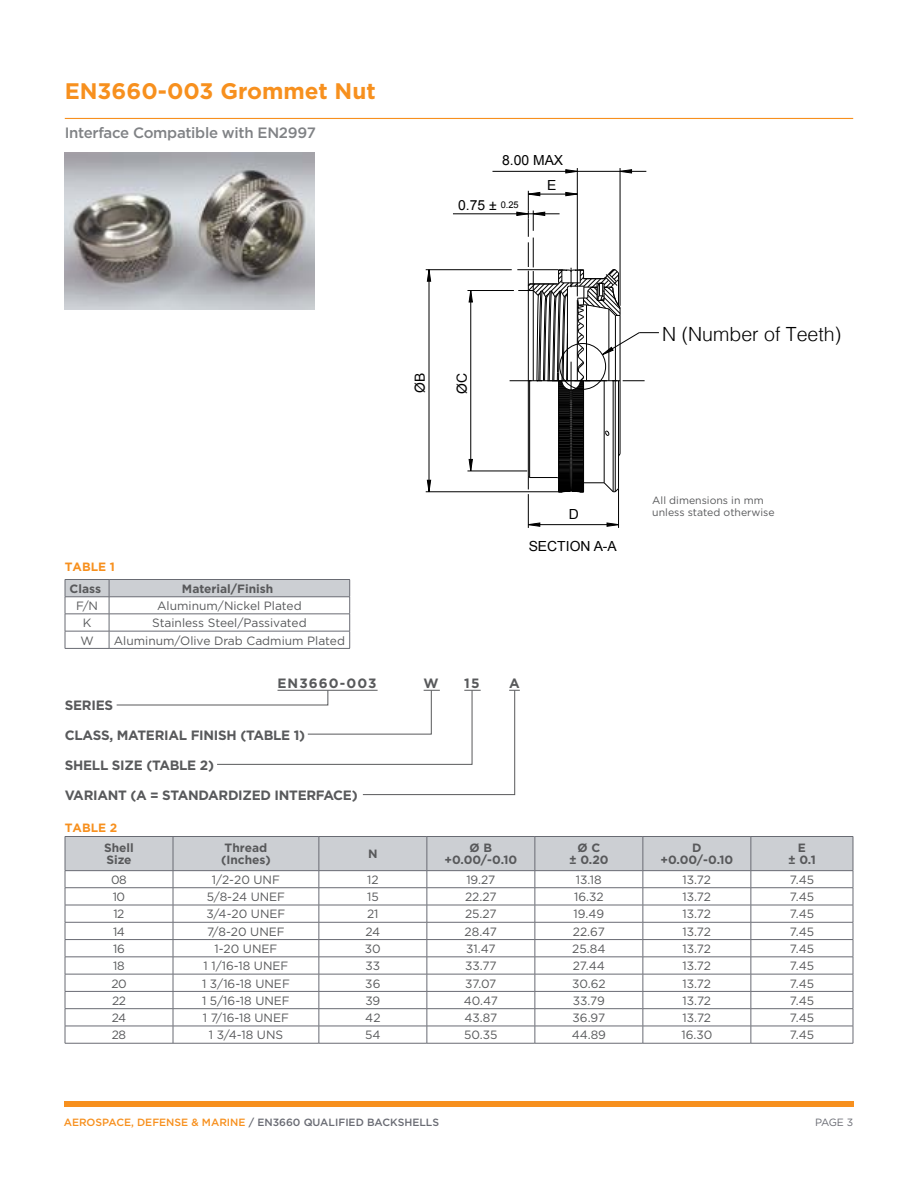
<style>
.page{position:relative;width:918px;height:1188px;background:#fff}
.page>*{position:absolute;margin:0;border:0;box-sizing:border-box;transform-origin:0 0}
.t1{font:700 22.5px "Gotham";color:#f7901e}
.t2{font:300 19.5px "Helvetica";color:#000}
.t3{font:500 15px "Gotham";letter-spacing:-.02em;color:#808285}
.t4{font:13.95px "Arial";color:#000}
.t5{font:700 13.5px "Gotham";letter-spacing:-.02em;color:#58595b}
.t6{font:700 13.5px "Gotham";letter-spacing:.08em;color:#58595b}
.t7{font:12px "Gotham";color:#58595b}
.t8{font:700 12px/12px "Gotham";color:#58595b;text-align:center}
.t9{font:700 12px "Gotham";color:#f7901e}
.t10{font:500 10.5px "Gotham";color:#696b73}
.t11{font:10.5px/12px "Gotham";color:#58595b}
.t12{font:10.5px "Gotham";color:#696b73}
.s1{color:#f7901e}
</style>
<div class="page">
<img style="left:65px;top:153px;width:249px;height:156px">
<div style="left:65px;top:1101px;width:789px;height:6px;background:#f7901e"></div>
<hr style="left:65px;top:118px;width:788px;height:1px;background:#f7901e">
<svg style="left:606px;top:522px;width:12px;height:5px"></svg>
<svg style="left:529px;top:522px;width:12px;height:5px"></svg>
<svg style="left:468px;top:291px;width:5px;height:12px"></svg>
<svg style="left:468px;top:459px;width:5px;height:12px"></svg>
<svg style="left:427px;top:270px;width:4px;height:12px"></svg>
<svg style="left:427px;top:480px;width:4px;height:13px"></svg>
<svg style="left:619px;top:169px;width:13px;height:5px"></svg>
<svg style="left:565px;top:169px;width:12px;height:5px"></svg>
<hr style="left:429px;top:270px;width:1px;height:222px;background:#000">
<hr style="left:528px;top:524px;width:91px;height:1px;background:#000">
<hr style="left:470px;top:291px;width:1px;height:180px;background:#000">
<hr style="left:426px;top:491px;width:133px;height:1px;background:#000">
<hr style="left:467px;top:471px;width:60px;height:1px;background:#000">
<hr style="left:528px;top:494px;width:1px;height:34px;background:#000">
<hr style="left:577px;top:168px;width:1px;height:128px;background:#000">
<hr style="left:618px;top:488px;width:1px;height:40px;background:#000">
<hr style="left:620px;top:168px;width:1px;height:138px;background:#000">
<hr style="left:467px;top:290px;width:47px;height:1px;background:#000">
<hr style="left:426px;top:269px;width:86px;height:1px;background:#000">
<hr style="left:453px;top:213px;width:107px;height:1px;background:#000">
<hr style="left:492px;top:171px;width:154px;height:1px;background:#000">
<svg style="left:510px;top:191px;width:149px;height:302px"></svg>
<hr style="left:65px;top:836px;width:108px;height:1px;background:#696b73">
<hr style="left:173px;top:836px;width:146px;height:1px;background:#696b73">
<hr style="left:319px;top:836px;width:108px;height:1px;background:#696b73">
<hr style="left:427px;top:836px;width:108px;height:1px;background:#696b73">
<hr style="left:535px;top:836px;width:108px;height:1px;background:#696b73">
<hr style="left:643px;top:836px;width:108px;height:1px;background:#696b73">
<hr style="left:751px;top:836px;width:102px;height:1px;background:#696b73">
<hr style="left:65px;top:1043px;width:108px;height:1px;background:#696b73">
<hr style="left:173px;top:1043px;width:146px;height:1px;background:#696b73">
<hr style="left:319px;top:1043px;width:108px;height:1px;background:#696b73">
<hr style="left:427px;top:1043px;width:108px;height:1px;background:#696b73">
<hr style="left:535px;top:1043px;width:108px;height:1px;background:#696b73">
<hr style="left:643px;top:1043px;width:108px;height:1px;background:#696b73">
<hr style="left:751px;top:1043px;width:102px;height:1px;background:#696b73">
<svg style="left:65px;top:837px;width:789px;height:206px"></svg>
<hr style="left:65px;top:887px;width:108px;height:1px;background:#696b73">
<hr style="left:65px;top:922px;width:108px;height:1px;background:#696b73">
<hr style="left:65px;top:974px;width:108px;height:1px;background:#696b73">
<hr style="left:65px;top:579px;width:44px;height:1px;background:#696b73">
<hr style="left:109px;top:579px;width:241px;height:1px;background:#696b73">
<hr style="left:109px;top:648px;width:241px;height:1px;background:#696b73">
<svg style="left:65px;top:580px;width:285px;height:68px"></svg>
<hr style="left:65px;top:614px;width:44px;height:1px;background:#696b73">
<hr style="left:65px;top:648px;width:44px;height:1px;background:#696b73">
<svg style="left:116px;top:690px;width:404px;height:106px"></svg>
<h1 class="t1" style="left:65px;top:76px;width:312px">EN3660-003 Grommet Nut</h1>
<p class="t3" style="left:65px;top:123px;width:253px">Interface Compatible with EN2997</p>
<p class="t4" style="left:502px;top:151px;width:63px">8.00 MAX</p>
<p class="t4" style="left:458px;top:196px;width:62px">0.75 ± <sup>0.25</sup></p>
<p class="t4" style="left:547px;top:176px;width:11px">E</p>
<p class="t4" style="left:411px;top:393px;width:22px;rotate:-90deg">ØB</p>
<p class="t4" style="left:453px;top:394px;width:22px;rotate:-90deg">ØC</p>
<h2 class="t2" style="left:662px;top:317px;width:181px">N (Number of Teeth)</h2>
<p class="t9" style="left:65px;top:559px;width:52px">TABLE 1</p>
<p class="t8" style="left:70px;top:583px;width:33px">Class</p>
<p class="t8" style="left:182px;top:583px;width:93px">Material/Finish</p>
<p class="t7" style="left:76px;top:598px;width:23px">F/N</p>
<p class="t7" style="left:157px;top:598px;width:146px">Aluminum/Nickel Plated</p>
<p class="t7" style="left:83px;top:615px;width:10px">K</p>
<p class="t7" style="left:152px;top:615px;width:156px">Stainless Steel/Passivated</p>
<p class="t7" style="left:80px;top:633px;width:15px">W</p>
<p class="t7" style="left:114px;top:633px;width:233px">Aluminum/Olive Drab Cadmium Plated</p>
<p class="t4" style="left:569px;top:505px;width:12px">D</p>
<p class="t4" style="left:529px;top:537px;width:90px">SECTION A-A</p>
<p class="t6" style="left:278px;top:674px;width:101px">EN3660-003</p>
<p class="t5" style="left:424px;top:674px;width:17px">W</p>
<p class="t5" style="left:464px;top:674px;width:17px">15</p>
<p class="t5" style="left:509px;top:674px;width:12px">A</p>
<p class="t5" style="left:65px;top:696px;width:50px">SERIES</p>
<p class="t5" style="left:65px;top:726px;width:242px">CLASS, MATERIAL FINISH (TABLE 1)</p>
<p class="t5" style="left:65px;top:756px;width:151px">SHELL SIZE (TABLE 2)</p>
<p class="t5" style="left:65px;top:786px;width:294px">VARIANT (A = STANDARDIZED INTERFACE)</p>
<p class="t9" style="left:65px;top:819px;width:54px">TABLE 2</p>
<p class="t11" style="left:652px;top:494px;width:124px">All dimensions in mm unless stated otherwise</p>
<p class="t8" style="left:104px;top:842px;width:31px;text-align:left">Shell<br>Size</p>
<p class="t8" style="left:221px;top:842px;width:51px;text-align:left">Thread (Inches)</p>
<p class="t8" style="left:368px;top:848px;width:11px">N</p>
<p class="t8" style="left:444px;top:842px;width:74px">Ø B +0.00/-0.10</p>
<p class="t8" style="left:569px;top:842px;width:41px">Ø C<br>± 0.20</p>
<p class="t8" style="left:660px;top:842px;width:74px">D +0.00/-0.10</p>
<p class="t8" style="left:788px;top:842px;width:29px">E<br>± 0.1</p>
<p class="t7" style="left:111px;top:872px;width:17px">08</p>
<p class="t7" style="left:212px;top:872px;width:70px">1/2-20 UNF</p>
<p class="t7" style="left:367px;top:872px;width:13px">12</p>
<p class="t7" style="left:466px;top:872px;width:31px">19.27</p>
<p class="t7" style="left:576px;top:872px;width:27px">13.18</p>
<p class="t7" style="left:683px;top:872px;width:30px">13.72</p>
<p class="t7" style="left:790px;top:872px;width:26px">7.45</p>
<p class="t7" style="left:113px;top:889px;width:14px">10</p>
<p class="t7" style="left:207px;top:889px;width:80px">5/8-24 UNEF</p>
<p class="t7" style="left:367px;top:889px;width:13px">15</p>
<p class="t7" style="left:465px;top:889px;width:33px">22.27</p>
<p class="t7" style="left:574px;top:889px;width:31px">16.32</p>
<p class="t7" style="left:683px;top:889px;width:30px">13.72</p>
<p class="t7" style="left:790px;top:889px;width:26px">7.45</p>
<p class="t7" style="left:114px;top:907px;width:13px">12</p>
<p class="t7" style="left:206px;top:907px;width:81px">3/4-20 UNEF</p>
<p class="t7" style="left:367px;top:907px;width:13px">21</p>
<p class="t7" style="left:465px;top:907px;width:33px">25.27</p>
<p class="t7" style="left:574px;top:907px;width:32px">19.49</p>
<p class="t7" style="left:683px;top:907px;width:30px">13.72</p>
<p class="t7" style="left:790px;top:907px;width:26px">7.45</p>
<p class="t7" style="left:113px;top:924px;width:13px">14</p>
<p class="t7" style="left:207px;top:924px;width:79px">7/8-20 UNEF</p>
<p class="t7" style="left:365px;top:924px;width:16px">24</p>
<p class="t7" style="left:465px;top:924px;width:34px">28.47</p>
<p class="t7" style="left:573px;top:924px;width:33px">22.67</p>
<p class="t7" style="left:683px;top:924px;width:30px">13.72</p>
<p class="t7" style="left:790px;top:924px;width:26px">7.45</p>
<p class="t7" style="left:113px;top:941px;width:13px">16</p>
<p class="t7" style="left:214px;top:941px;width:65px">1-20 UNEF</p>
<p class="t7" style="left:365px;top:941px;width:17px">30</p>
<p class="t7" style="left:466px;top:941px;width:31px">31.47</p>
<p class="t7" style="left:572px;top:941px;width:35px">25.84</p>
<p class="t7" style="left:683px;top:941px;width:30px">13.72</p>
<p class="t7" style="left:790px;top:941px;width:26px">7.45</p>
<p class="t7" style="left:113px;top:958px;width:13px">18</p>
<p class="t7" style="left:203px;top:958px;width:86px">1 1/16-18 UNEF</p>
<p class="t7" style="left:366px;top:958px;width:16px">33</p>
<p class="t7" style="left:465px;top:958px;width:33px">33.77</p>
<p class="t7" style="left:573px;top:958px;width:34px">27.44</p>
<p class="t7" style="left:683px;top:958px;width:30px">13.72</p>
<p class="t7" style="left:790px;top:958px;width:26px">7.45</p>
<p class="t7" style="left:111px;top:976px;width:17px">20</p>
<p class="t7" style="left:202px;top:976px;width:89px">1 3/16-18 UNEF</p>
<p class="t7" style="left:365px;top:976px;width:17px">36</p>
<p class="t7" style="left:465px;top:976px;width:33px">37.07</p>
<p class="t7" style="left:572px;top:976px;width:35px">30.62</p>
<p class="t7" style="left:683px;top:976px;width:30px">13.72</p>
<p class="t7" style="left:790px;top:976px;width:26px">7.45</p>
<p class="t7" style="left:112px;top:993px;width:15px">22</p>
<p class="t7" style="left:202px;top:993px;width:89px">1 5/16-18 UNEF</p>
<p class="t7" style="left:365px;top:993px;width:17px">39</p>
<p class="t7" style="left:464px;top:993px;width:36px">40.47</p>
<p class="t7" style="left:573px;top:993px;width:34px">33.79</p>
<p class="t7" style="left:683px;top:993px;width:30px">13.72</p>
<p class="t7" style="left:790px;top:993px;width:26px">7.45</p>
<p class="t7" style="left:112px;top:1010px;width:16px">24</p>
<p class="t7" style="left:203px;top:1010px;width:88px">1 7/16-18 UNEF</p>
<p class="t7" style="left:365px;top:1010px;width:17px">42</p>
<p class="t7" style="left:464px;top:1010px;width:34px">43.87</p>
<p class="t7" style="left:573px;top:1010px;width:34px">36.97</p>
<p class="t7" style="left:683px;top:1010px;width:30px">13.72</p>
<p class="t7" style="left:790px;top:1010px;width:26px">7.45</p>
<p class="t7" style="left:112px;top:1027px;width:16px">28</p>
<p class="t7" style="left:209px;top:1027px;width:76px">1 3/4-18 UNS</p>
<p class="t7" style="left:365px;top:1027px;width:17px">54</p>
<p class="t7" style="left:464px;top:1027px;width:35px">50.35</p>
<p class="t7" style="left:572px;top:1027px;width:36px">44.89</p>
<p class="t7" style="left:681px;top:1027px;width:32px">16.30</p>
<p class="t7" style="left:790px;top:1027px;width:26px">7.45</p>
<p class="t10" style="left:64px;top:1115px;width:377px"><span class="s1">AEROSPACE, DEFENSE &amp; MARINE</span> / EN3660 QUALIFIED BACKSHELLS</p>
<p class="t12" style="left:815px;top:1115px;width:39px">PAGE 3</p>
</div>
